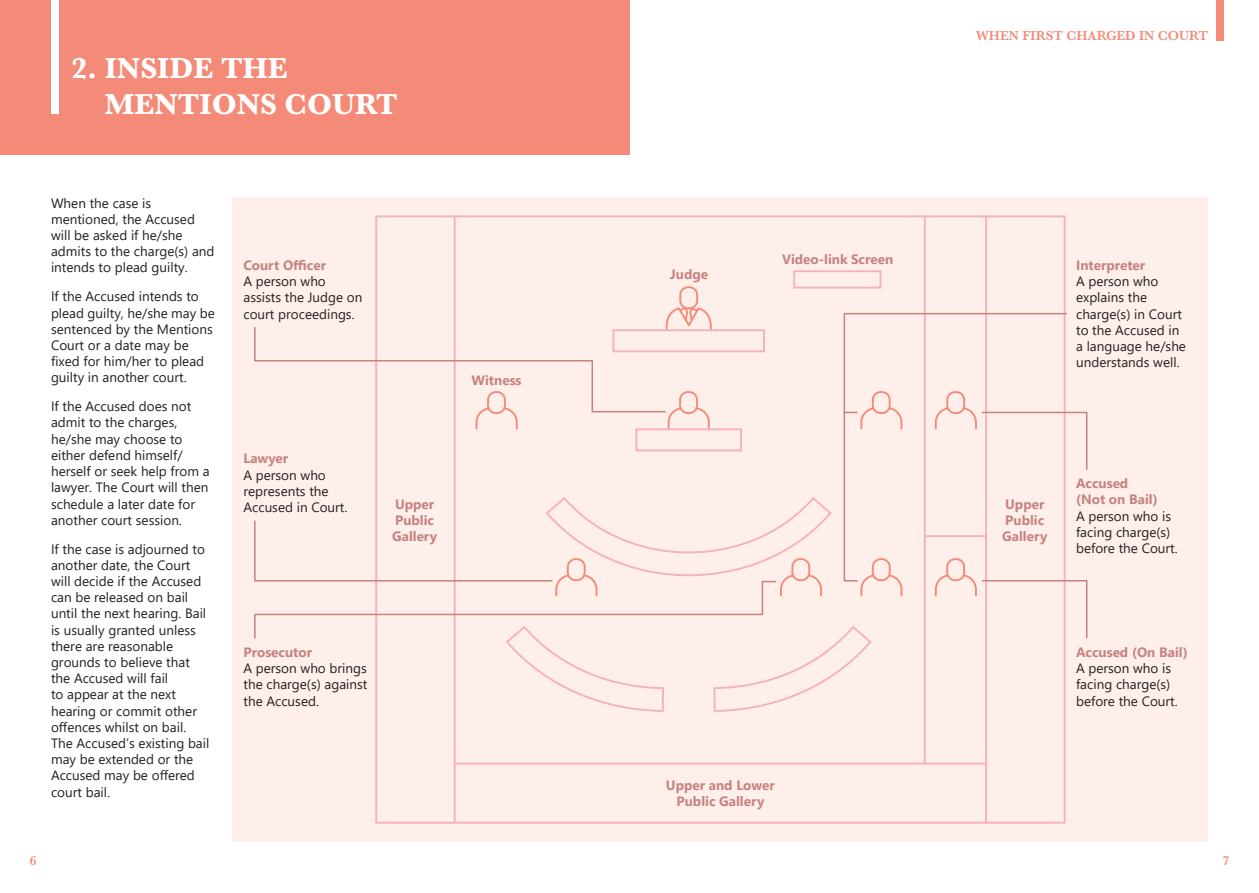
<style>
.page{position:relative;width:1259px;height:893px;background:#fff}
.page>*{position:absolute;margin:0;border:0;box-sizing:border-box;transform-origin:0 0}
.Section_Header{font:700 30px/36px "Baskerville";color:#fff}
.Body{font:13.5px/16.2px "Segoe UI";color:#231f20}
.Body-2{font:700 13.5px/16.2px "Segoe UI";color:#c6837f}
.t1{font:600 13.5px "Baskerville";color:#f48b79}
.s1{font-weight:700;color:#c6837f}
</style>
<div class="page">
<div style="left:233px;top:198px;width:975px;height:644px;background:#feefea"></div>
<div style="left:679px;top:286px;width:19px;height:23px;border:2px solid #f48b79;border-radius:8px"></div>
<div style="left:612px;top:329px;width:153px;height:23px;border:2px solid #f5b1bd"></div>
<div style="left:635px;top:428px;width:107px;height:23px;border:2px solid #f5b1bd"></div>
<div style="left:793px;top:270px;width:88px;height:19px;border:2px solid #f5b1bd"></div>
<hr style="left:454px;top:216px;width:2px;height:606px;background:#f5b1bd">
<hr style="left:985px;top:216px;width:2px;height:607px;background:#f5b1bd">
<hr style="left:455px;top:763px;width:531px;height:1px;background:#f5b1bd">
<hr style="left:924px;top:216px;width:1px;height:548px;background:#f5b1bd">
<div style="left:1216px;top:0;width:7px;height:40px;background:#f48b79"></div>
<div style="left:0;top:0;width:629px;height:155px;background:#f48b79"></div>
<div style="left:51px;top:0;width:7px;height:114px;background:#fff"></div>
<svg style="left:1068px;top:411px;width:20px;height:59px"></svg>
<svg style="left:254px;top:495px;width:649px;height:218px"></svg>
<svg style="left:254px;top:306px;width:458px;height:124px"></svg>
<svg style="left:934px;top:580px;width:154px;height:60px"></svg>
<svg style="left:843px;top:312px;width:225px;height:270px"></svg>
<svg style="left:844px;top:406px;width:59px;height:24px"></svg>
<p class="Section_Header" style="left:105px;top:50px;width:295px;text-indent:-34px">2. INSIDE THE<br>MENTIONS COURT</p>
<p class="t1" style="left:975px;top:27px;width:234px">WHEN FIRST CHARGED IN COURT</p>
<p class="Body" style="left:51px;top:193px;width:165px">When the case is mentioned, the Accused will be asked if he/she admits to the charge(s) and intends to plead guilty.</p>
<p class="Body" style="left:51px;top:287px;width:165px">If the Accused intends to plead guilty, he/she may be sentenced by the Mentions<br>Court or a date may be fixed for him/her to plead guilty in another court.</p>
<p class="Body" style="left:51px;top:397px;width:160px">If the Accused does not admit to the charges, he/she may choose to either defend himself/ herself or seek help from a lawyer. The Court will then schedule a later date for another court session.</p>
<p class="Body" style="left:51px;top:540px;width:160px">If the case is adjourned to another date, the Court will decide if the Accused can be released on bail until the next hearing. Bail is usually granted unless there are reasonable grounds to believe that the Accused will fail<br>to appear at the next hearing or commit other offences whilst on bail.<br>The Accused’s existing bail may be extended or the<br>Accused may be offered court bail.</p>
<p class="Body" style="left:243px;top:256px;width:120px"><span class="s1">Court Officer<br></span>A person who assists the Judge on court proceedings.</p>
<p class="Body" style="left:243px;top:449px;width:105px"><span class="s1">Lawyer<br></span>A person who represents the<br>Accused in Court.</p>
<p class="Body-2" style="left:471px;top:371px;width:52px">Witness</p>
<p class="Body-2" style="left:670px;top:265px;width:40px">Judge</p>
<p class="Body-2" style="left:782px;top:250px;width:113px">Video-link Screen</p>
<p class="Body" style="left:1076px;top:256px;width:111px"><span class="s1">Interpreter<br></span>A person who explains the charge(s) in Court to the Accused in a language he/she understands well.</p>
<p class="Body-2" style="left:392px;top:495px;width:47px">Upper<br>Public<br>Gallery</p>
<p class="Body-2" style="left:1002px;top:495px;width:47px">Upper<br>Public<br>Gallery</p>
<p class="Body" style="left:1076px;top:474px;width:103px"><span class="s1">Accused<br>(Not on Bail)<br></span>A person who is facing charge(s) before the Court.</p>
<p class="Body" style="left:243px;top:643px;width:125px"><span class="s1">Prosecutor<br></span>A person who brings the charge(s) against the Accused.</p>
<p class="Body-2" style="left:666px;top:776px;width:110px;text-align:center">Upper and Lower<br>Public Gallery</p>
<p class="Body" style="left:1076px;top:643px;width:113px"><span class="s1">Accused (On Bail)<br></span>A person who is facing charge(s) before the Court.</p>
<p class="t1" style="left:30px;top:851px;width:8px">6</p>
<p class="t1" style="left:1222px;top:851px;width:8px">7</p>
</div>
